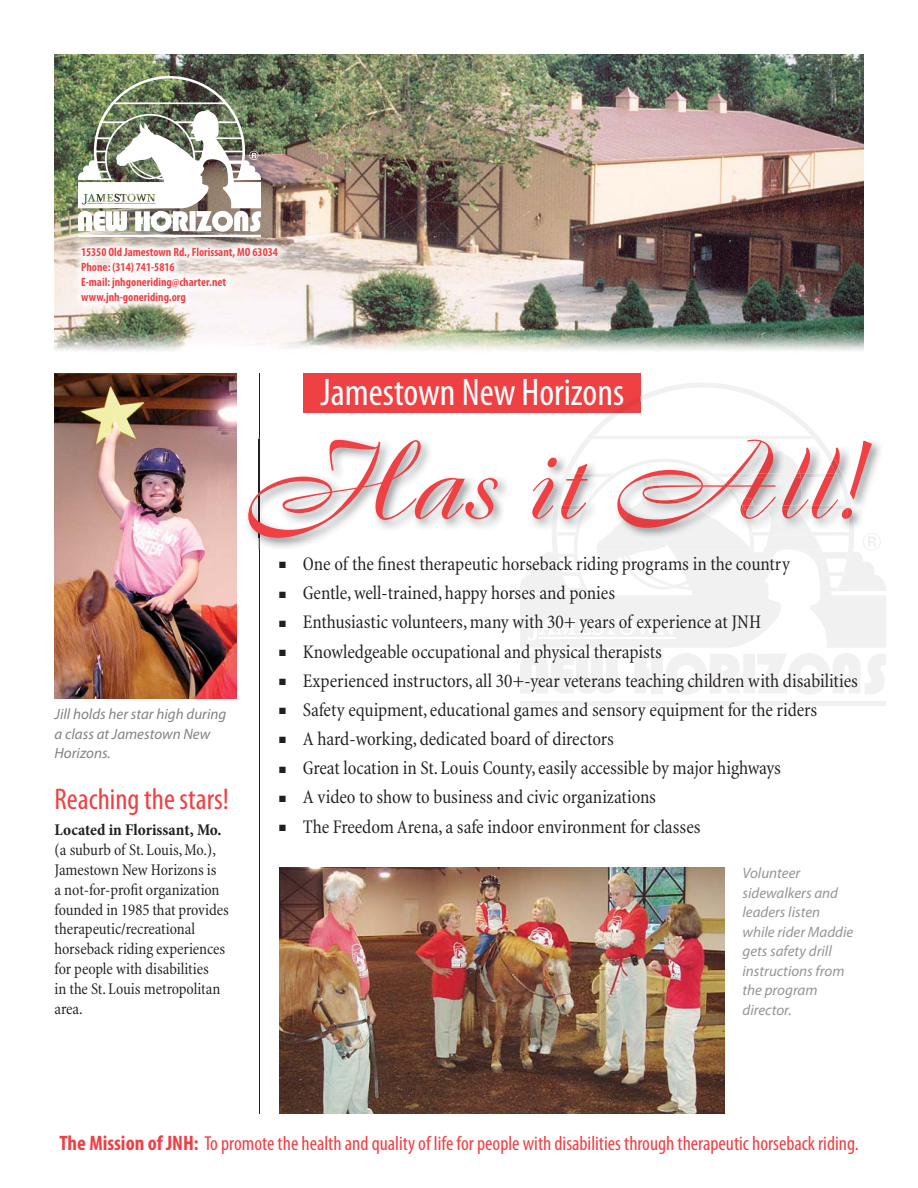
<style>
.page{position:relative;width:918px;height:1188px;background:#fff}
.page>*{position:absolute;margin:0;border:0;box-sizing:border-box;transform-origin:0 0}
.t1{font:108px "Boulevard";color:#ef4044;scale:1.1 1}
.t2{font:condensed 38.7px "Myriad Pro";color:#fff}
.t3{font:condensed 30px "Myriad Pro";color:#ef4044}
.t4{font:condensed 20.25px "Myriad Pro";color:#ef4044}
.t5{font:condensed 19.5px "Minion";color:#231f20}
.t6{font:condensed 16.5px/19.8px "Minion";color:#231f20}
.t7{font:700 condensed 16.5px "Minion Pro";color:#231f20}
.t8{font:italic 15px/19.5px "Myriad Pro";color:#939598}
.t9{font:italic 15px/19.5px "Myriad Pro";color:#808285}
.t10{font:700 condensed 12px/15px "Myriad Pro";color:#ef4044}
.s1{font-weight:700;font-size:21px}
.s2{font-weight:700}
</style>
<div class="page">
<img style="left:54px;top:54px;width:810px;height:297px">
<hr style="left:259px;top:374px;width:1px;height:740px;background:#231f20">
<div style="left:303px;top:374px;width:337px;height:39px;background:#ef4044"></div>
<img style="left:79px;top:76px;width:182px;height:161px">
<img style="left:247px;top:437px;width:99px;height:112px">
<img style="left:259px;top:437px;width:1px;height:112px">
<img style="left:872px;top:441px;width:8px;height:35px">
<img style="left:248px;top:440px;width:304px;height:98px">
<img style="left:259px;top:440px;width:1px;height:98px">
<img style="left:854px;top:441px;width:18px;height:87px">
<img style="left:54px;top:374px;width:182px;height:325px">
<img style="left:279px;top:867px;width:446px;height:247px">
<img style="left:72px;top:238px;width:215px;height:75px">
<hr style="left:520px;top:701px;width:366px;height:4px;background:#f1f1f2">
<svg style="left:587px;top:382px;width:231px;height:55px"></svg>
<svg style="left:612px;top:396px;width:28px;height:17px"></svg>
<img style="left:552px;top:440px;width:302px;height:92px">
<img style="left:574px;top:459px;width:169px;height:73px">
<img style="left:604px;top:477px;width:212px;height:55px">
<img style="left:743px;top:451px;width:69px;height:81px">
<svg style="left:592px;top:436px;width:222px;height:3px"></svg>
<img style="left:570px;top:474px;width:39px;height:3px">
<svg style="left:609px;top:474px;width:6px;height:3px"></svg>
<img style="left:559px;top:506px;width:24px;height:3px">
<img style="left:745px;top:506px;width:101px;height:3px">
<img style="left:755px;top:506px;width:42px;height:3px">
<img style="left:719px;top:474px;width:117px;height:3px">
<svg style="left:713px;top:474px;width:6px;height:3px"></svg>
<img style="left:749px;top:474px;width:52px;height:3px">
<svg style="left:520px;top:532px;width:366px;height:163px"></svg>
<p class="t10" style="left:81px;top:246px;width:199px">15350 Old Jamestown Rd., Florissant, MO 63034<br>Phone: (314) 741-5816<br>E-mail: jnhgoneriding@charter.net www.jnh-goneriding.org</p>
<h2 class="t2" style="left:321px;top:377px;width:305px">Jamestown New Horizons</h2>
<p class="t9" style="left:55px;top:706px;width:173px">Jill holds her star high during a class at Jamestown New<br>Horizons.</p>
<h3 class="t3" style="left:55px;top:787px;width:176px">Reaching the stars!</h3>
<p class="t7" style="left:55px;top:824px;width:169px">Located in Florissant, Mo.</p>
<p class="t6" style="left:55px;top:842px;width:176px">(a suburb of St. Louis, Mo.),<br>Jamestown New Horizons is<br>a not-for-profit organization founded in 1985 that provides therapeutic/recreational horseback riding experiences for people with disabilities<br>in the St. Louis metropolitan area.</p>
<h1 class="t1" style="left:246px;top:446px;width:562px">Has it All!</h1>
<p class="t5" style="left:279px;top:556px;width:512px">■ One of the finest therapeutic horseback riding programs in the country</p>
<p class="t5" style="left:279px;top:585px;width:338px">■ Gentle, well-trained, happy horses and ponies</p>
<p class="t5" style="left:279px;top:615px;width:484px">■ Enthusiastic volunteers, many with 30+ years of experience at JNH</p>
<p class="t5" style="left:279px;top:644px;width:384px">■ Knowledgeable occupational and physical therapists</p>
<p class="t5" style="left:279px;top:673px;width:580px">■ Experienced instructors, all 30+-year veterans teaching children with disabilities</p>
<p class="t5" style="left:279px;top:702px;width:540px">■ Safety equipment, educational games and sensory equipment for the riders</p>
<p class="t5" style="left:279px;top:731px;width:336px">■ A hard-working, dedicated board of directors</p>
<p class="t5" style="left:279px;top:760px;width:503px">■ Great location in St. Louis County, easily accessible by major highways</p>
<p class="t5" style="left:279px;top:790px;width:378px">■ A video to show to business and civic organizations</p>
<p class="t5" style="left:279px;top:819px;width:423px">■ The Freedom Arena, a safe indoor environment for classes</p>
<p class="t8" style="left:742px;top:865px;width:112px">Volunteer sidewalkers and leaders listen while rider Maddie gets safety drill instructions from the program director.</p>
<p class="t4" style="left:59px;top:1135px;width:801px"><span class="s1">The Mission of JNH</span><span class="s2">:</span> To promote the health and quality of life for people with disabilities through therapeutic horseback riding.</p>
</div>
